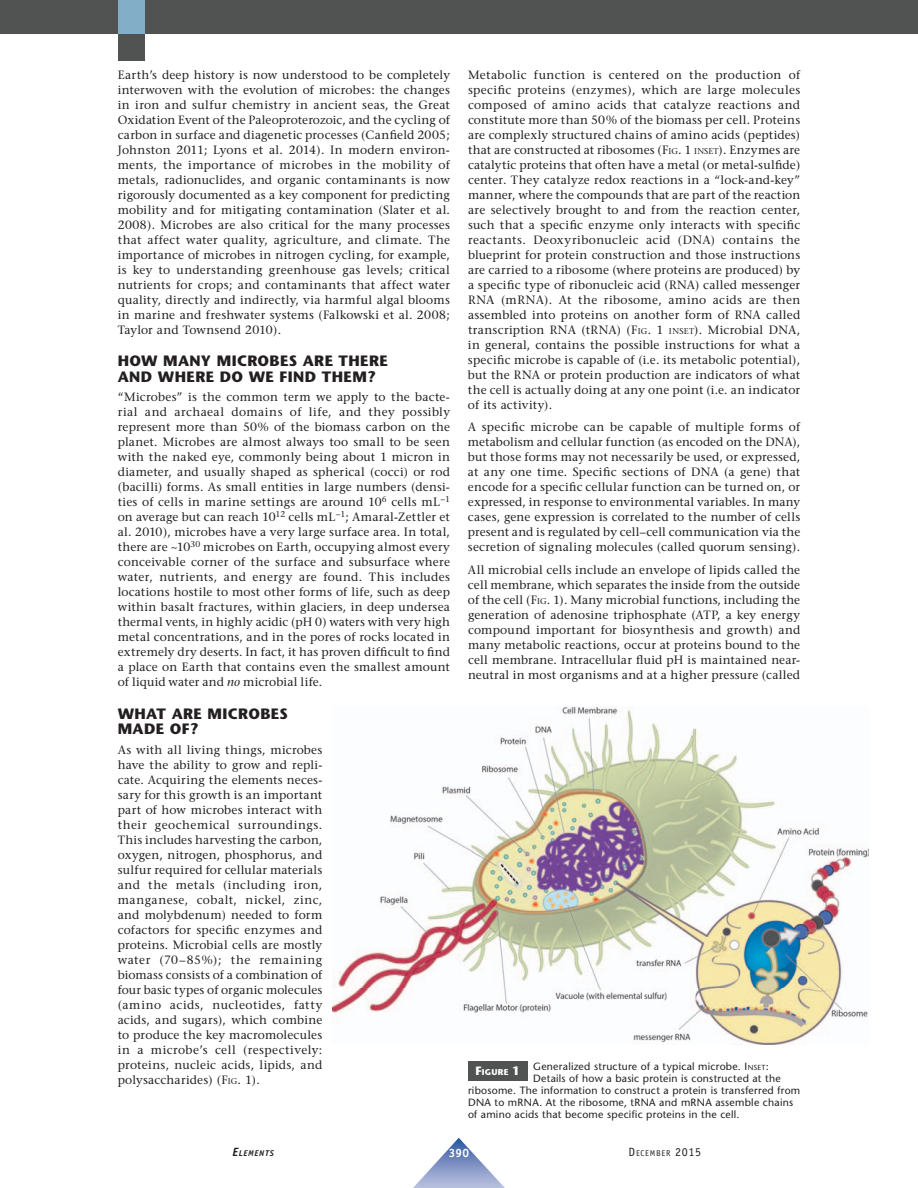
<style>
.page{position:relative;width:918px;height:1188px;background:#fff}
.page>*{position:absolute;margin:0;border:0;box-sizing:border-box;transform-origin:0 0}
.t1{font:700 15px/15.8px "Stone Sans";letter-spacing:.025em;color:#231f20}
.t2{font:12px/15px "Stone Serif";letter-spacing:.015em;color:#231f20;text-align:justify}
.t3{font:700 12px "Officina Sans";color:#fff}
.t4{font:10.5px "Stone Sans";letter-spacing:.02em;color:#231f20}
.t5{font:8.4px "Officina Sans";letter-spacing:.085em;color:#231f20}
.t6{font:italic 700 8.4px "Officina Sans";letter-spacing:.08em;color:#231f20}
.s1{font-style:italic}
.s2{font-size:8.4px}
.s3{font-weight:700;font-size:12px;color:#fff}
.s4{font-size:7.35px}
.s5{font-size:12px}
</style>
<div class="page">
<svg style="left:413px;top:1138px;width:92px;height:50px"></svg>
<div style="left:0;top:0;width:918px;height:34px;background:#515352"></div>
<div style="left:118px;top:34px;width:27px;height:27px;background:#515352"></div>
<div style="left:118px;top:0;width:27px;height:34px;background:#82afc7"></div>
<div style="left:468px;top:1061px;width:59px;height:19px;background:#515352"></div>
<img style="left:332px;top:707px;width:536px;height:338px">
<p class="t2" style="left:118px;top:68px;width:334px">Earth’s deep history is now understood to be completely interwoven with the evolution of microbes: the changes in iron and sulfur chemistry in ancient seas, the Great Oxidation Event of the Paleoproterozoic, and the cycling of carbon in surface and diagenetic processes (Canfield 2005; Johnston 2011; Lyons et al. 2014). In modern environ&shy;ments, the importance of microbes in the mobility of metals, radionuclides, and organic contaminants is now rigorously documented as a key component for predicting mobility and for mitigating contamination (Slater et al.<br>2008). Microbes are also critical for the many processes that affect water quality, agriculture, and climate. The importance of microbes in nitrogen cycling, for example, is key to understanding greenhouse gas levels; critical nutrients for crops; and contaminants that affect water quality, directly and indirectly, via harmful algal blooms in marine and freshwater systems (Falkowski et al. 2008; Taylor and Townsend 2010).</p>
<p class="t1" style="left:118px;top:354px;width:272px">HOW MANY MICROBES ARE THERE<br>AND WHERE DO WE FIND THEM?</p>
<p class="t2" style="left:118px;top:391px;width:334px">“Microbes” is the common term we apply to the bacte&shy;rial and archaeal domains of life, and they possibly represent more than 50% of the biomass carbon on the planet. Microbes are almost always too small to be seen with the naked eye, commonly being about 1 micron in diameter, and usually shaped as spherical (cocci) or rod (bacilli) forms. As small entities in large numbers (densi&shy;ties of cells in marine settings are around 10<sup>6</sup> cells mL<sup>−1 </sup>on average but can reach 10<sup>12</sup> cells mL<sup>−1</sup>; Amaral-Zettler et al. 2010), microbes have a very large surface area. In total, there are ~10<sup>30</sup> microbes on Earth, occupying almost every conceivable corner of the surface and subsurface where water, nutrients, and energy are found. This includes locations hostile to most other forms of life, such as deep within basalt fractures, within glaciers, in deep undersea thermal vents, in highly acidic (pH 0) waters with very high metal concentrations, and in the pores of rocks located in extremely dry deserts. In fact, it has proven difficult to find a place on Earth that contains even the smallest amount of liquid water and <span class="s1">no</span> microbial life.</p>
<p class="t1" style="left:118px;top:707px;width:172px">WHAT ARE MICROBES<br>MADE OF?</p>
<p class="t2" style="left:118px;top:743px;width:206px">As with all living things, microbes have the ability to grow and repli&shy;cate. Acquiring the elements neces&shy;sary for this growth is an important part of how microbes interact with their geochemical surroundings.<br>This includes harvesting the carbon, oxygen, nitrogen, phosphorus, and sulfur required for cellular materials and the metals (including iron, manganese, cobalt, nickel, zinc, and molybdenum) needed to form cofactors for specific enzymes and proteins. Microbial cells are mostly water (70–85%); the remaining biomass consists of a combination of four basic types of organic molecules (amino acids, nucleotides, fatty acids, and sugars), which combine to produce the key macromolecules in a microbe’s cell (respectively: proteins, nucleic acids, lipids, and polysaccharides) (F<span class="s2">IG</span>. 1).</p>
<p class="t2" style="left:468px;top:68px;width:334px">Metabolic function is centered on the production of specific proteins (enzymes), which are large molecules composed of amino acids that catalyze reactions and c onstitute more than 50% of the biomass per cell. Proteins are complexly structured chains of amino acids (peptides) that are constructed at ribosomes (F<span class="s2">IG</span>. 1 <span class="s2">INSET</span>). Enzymes are catalytic proteins that often have a metal (or metal-sulfide) center. They catalyze redox reactions in a “lock-and-key” manner, where the compounds that are part of the reaction are selectively brought to and from the reaction center, such that a specific enzyme only interacts with specific reactants. Deoxyribonucleic acid (DNA) contains the blueprint for protein construction and those instructions are carried to a ribosome (where proteins are produced) by a specific type of ribonucleic acid (RNA) called messenger RNA (mRNA). At the ribosome, amino acids are then assembled into proteins on another form of RNA called transcription RNA (tRNA) (F<span class="s2">IG</span>. 1 <span class="s2">INSET</span>). Microbial DNA, in general, contains the possible instructions for what a specific microbe is capable of (i.e. its metabolic potential), but the RNA or protein production are indicators of what the cell is actually doing at any one point (i.e. an indicator of its activity).</p>
<p class="t2" style="left:468px;top:421px;width:334px">A specific microbe can be capable of multiple forms of metabolism and cellular function (as encoded on the DNA), but those forms may not necessarily be used, or expressed, at any one time. Specific sections of DNA (a gene) that encode for a specific cellular function can be turned on, or expressed, in response to environmental variables. In many cases, gene expression is correlated to the number of cells present and is regulated by cell–cell communication via the secretion of signaling molecules (called quorum sensing).</p>
<p class="t2" style="left:468px;top:563px;width:334px">All microbial cells include an envelope of lipids called the cell membrane, which separates the inside from the outside of the cell (F<span class="s2">IG</span>. 1). Many microbial functions, including the generation of adenosine triphosphate (ATP, a key energy compound important for biosynthesis and growth) and many metabolic reactions, occur at proteins bound to the cell membrane. Intracellular fluid pH is maintained near&shy;neutral in most organisms and at a higher pressure (called</p>
<p class="t4" style="left:475px;top:1062px;width:295px"><span class="s3">F</span><sub>IGURE</sub> <span class="s3">1</span> Generalized structure of a typical microbe. I<span class="s4">NSET</span>:</p>
<p class="t4" style="left:533px;top:1074px;width:249px">Details of how a basic protein is constructed at the</p>
<p class="t4" style="left:468px;top:1086px;width:334px">ribosome. The information to construct a protein is transferred from</p>
<p class="t4" style="left:468px;top:1098px;width:327px">DNA to mRNA. At the ribosome, tRNA and mRNA assemble chains</p>
<p class="t4" style="left:468px;top:1110px;width:273px">of amino acids that become specific proteins in the cell.</p>
<p class="t6" style="left:232px;top:1150px;width:43px"><span class="s5">E</span>LEMENTS</p>
<p class="t3" style="left:449px;top:1149px;width:22px">390</p>
<p class="t5" style="left:629px;top:1150px;width:74px"><span class="s5">D</span>ECEMBER <span class="s5">2015</span></p>
</div>
